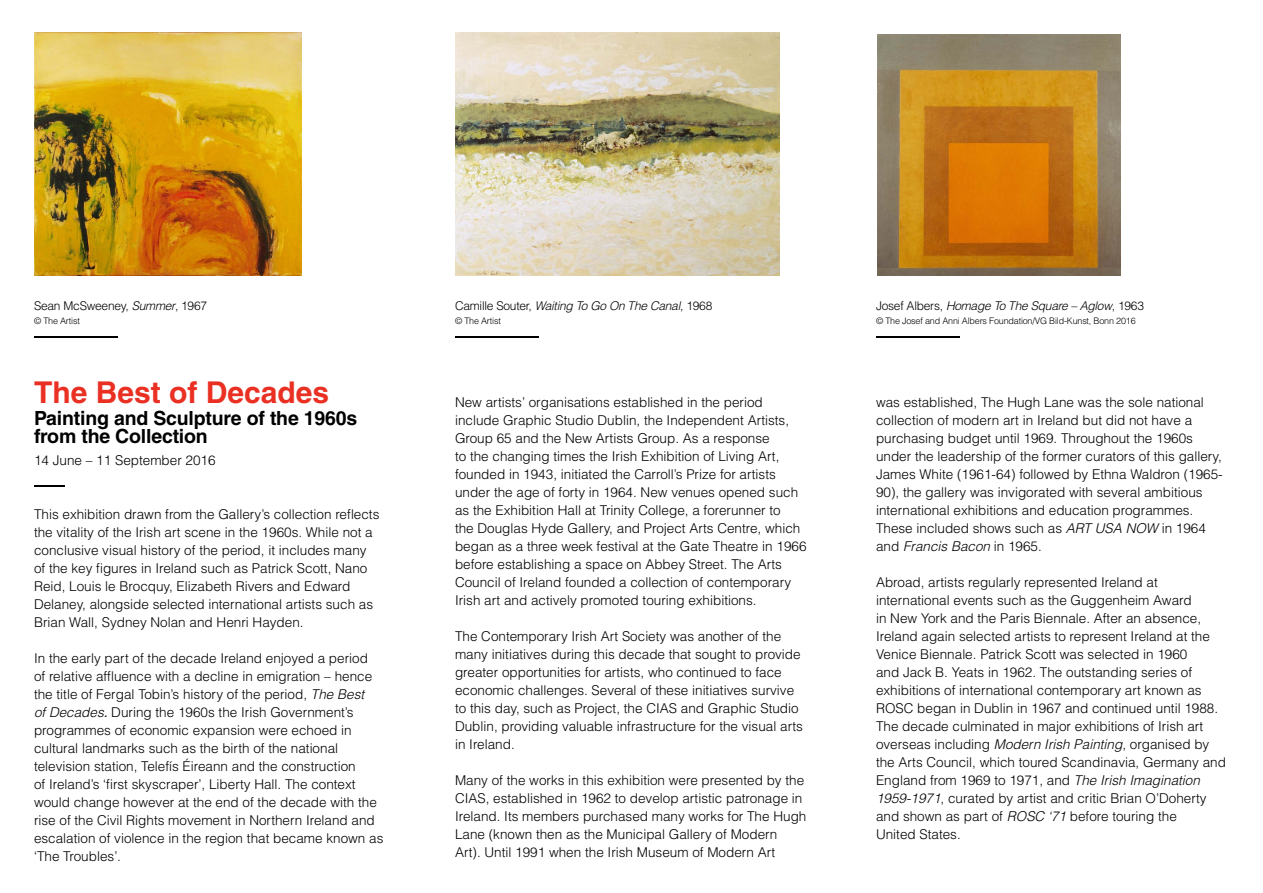
<style>
.page{position:relative;width:1263px;height:893px;background:#fff}
.page>*{position:absolute;margin:0;border:0;box-sizing:border-box;transform-origin:0 0}
.t1{font:700 30px "Helvetica";color:#ea3023}
.t2{font:700 19.5px/18px "Helvetica";letter-spacing:-.01em;color:#000}
.t3{font:300 13.5px/18px "Helvetica";color:#000}
.t4{font:italic 300 12px "Helvetica";letter-spacing:-.02em;color:#000}
.t5{font:300 12px "Helvetica";letter-spacing:-.02em;color:#000}
.t6{font:300 9px "Helvetica";letter-spacing:-.02em;color:#000}
.s1{font-style:italic}
.s2{font-weight:400;font-style:italic}
.s3{font-style:normal}
</style>
<div class="page">
<img style="left:34px;top:33px;width:268px;height:242px">
<img style="left:877px;top:35px;width:243px;height:240px">
<img style="left:455px;top:33px;width:325px;height:242px">
<hr style="left:34px;top:336px;width:84px;height:2px;background:#000">
<hr style="left:455px;top:336px;width:84px;height:2px;background:#000">
<hr style="left:876px;top:336px;width:84px;height:2px;background:#000">
<hr style="left:34px;top:485px;width:30px;height:2px;background:#000">
<p class="t5" style="left:34px;top:299px;width:175px">Sean McSweeney, <span class="s1">Summer</span>, 1967</p>
<p class="t6" style="left:34px;top:315px;width:47px">© The Artist</p>
<h1 class="t1" style="left:34px;top:374px;width:297px">The Best of Decades</h1>
<h2 class="t2" style="left:34px;top:409px;width:325px">Painting and Sculpture of the 1960s from the Collection</h2>
<p class="t3" style="left:34px;top:451px;width:183px">14 June – 11 September 2016</p>
<p class="t3" style="left:34px;top:505px;width:347px">This exhibition drawn from the Gallery’s collection reflects the vitality of the Irish art scene in the 1960s. While not a conclusive visual history of the period, it includes many of the key figures in Ireland such as Patrick Scott, Nano Reid, Louis le Brocquy, Elizabeth Rivers and Edward Delaney, alongside selected international artists such as Brian Wall, Sydney Nolan and Henri Hayden.</p>
<p class="t3" style="left:34px;top:649px;width:351px">In the early part of the decade Ireland enjoyed a period<br>of relative affluence with a decline in emigration – hence the title of Fergal Tobin’s history of the period, <span class="s1">The Best<br>of Decades</span><span class="s2">.</span> During the 1960s the Irish Government’s programmes of economic expansion were echoed in cultural landmarks such as the birth of the national television station, Telefís Éireann and the construction<br>of Ireland’s ‘first skyscraper’, Liberty Hall. The context would change however at the end of the decade with the rise of the Civil Rights movement in Northern Ireland and escalation of violence in the region that became known as ‘The Troubles’.</p>
<p class="t4" style="left:455px;top:299px;width:259px"><span class="s3">Camille Souter,</span> Waiting To Go On The Canal<span class="s3">, 1968</span></p>
<p class="t6" style="left:455px;top:315px;width:47px">© The Artist</p>
<p class="t3" style="left:455px;top:393px;width:353px">New artists’ organisations established in the period include Graphic Studio Dublin, the Independent Artists, Group 65 and the New Artists Group. As a response<br>to the changing times the Irish Exhibition of Living Art, founded in 1943, initiated the Carroll’s Prize for artists under the age of forty in 1964. New venues opened such as the Exhibition Hall at Trinity College, a forerunner to<br>the Douglas Hyde Gallery, and Project Arts Centre, which began as a three week festival at the Gate Theatre in 1966 before establishing a space on Abbey Street. The Arts Council of Ireland founded a collection of contemporary Irish art and actively promoted touring exhibitions.</p>
<p class="t3" style="left:455px;top:627px;width:349px">The Contemporary Irish Art Society was another of the many initiatives during this decade that sought to provide greater opportunities for artists, who continued to face economic challenges. Several of these initiatives survive to this day, such as Project, the CIAS and Graphic Studio Dublin, providing valuable infrastructure for the visual arts in Ireland.</p>
<p class="t3" style="left:455px;top:771px;width:353px">Many of the works in this exhibition were presented by the CIAS, established in 1962 to develop artistic patronage in Ireland. Its members purchased many works for The Hugh Lane (known then as the Municipal Gallery of Modern Art). Until 1991 when the Irish Museum of Modern Art</p>
<p class="t4" style="left:876px;top:299px;width:269px"><span class="s3">Josef Albers,</span> Homage To The Square – Aglow<span class="s3">, 1963</span></p>
<p class="t6" style="left:876px;top:315px;width:261px">© The Josef and Anni Albers Foundation/VG Bild-Kunst, Bonn 2016</p>
<p class="t3" style="left:876px;top:393px;width:348px">was established, The Hugh Lane was the sole national collection of modern art in Ireland but did not have a purchasing budget until 1969. Throughout the 1960s under the leadership of the former curators of this gallery, James White (1961-64) followed by Ethna Waldron (1965- 90), the gallery was invigorated with several ambitious international exhibitions and education programmes.<br>These included shows such as <span class="s1">ART USA NOW</span> in 1964 and <span class="s1">Francis Bacon</span> in 1965.</p>
<p class="t3" style="left:876px;top:573px;width:351px">Abroad, artists regularly represented Ireland at international events such as the Guggenheim Award<br>in New York and the Paris Biennale. After an absence, Ireland again selected artists to represent Ireland at the Venice Biennale. Patrick Scott was selected in 1960<br>and Jack B. Yeats in 1962. The outstanding series of exhibitions of international contemporary art known as ROSC began in Dublin in 1967 and continued until 1988.<br>The decade culminated in major exhibitions of Irish art overseas including <span class="s1">Modern Irish Painting</span>, organised by the Arts Council, which toured Scandinavia, Germany and England from 1969 to 1971, and <span class="s1">The Irish Imagination 1959-1971</span>, curated by artist and critic Brian O’Doherty and shown as part of <span class="s1">ROSC ‘71</span> before touring the<br>United States.</p>
</div>
